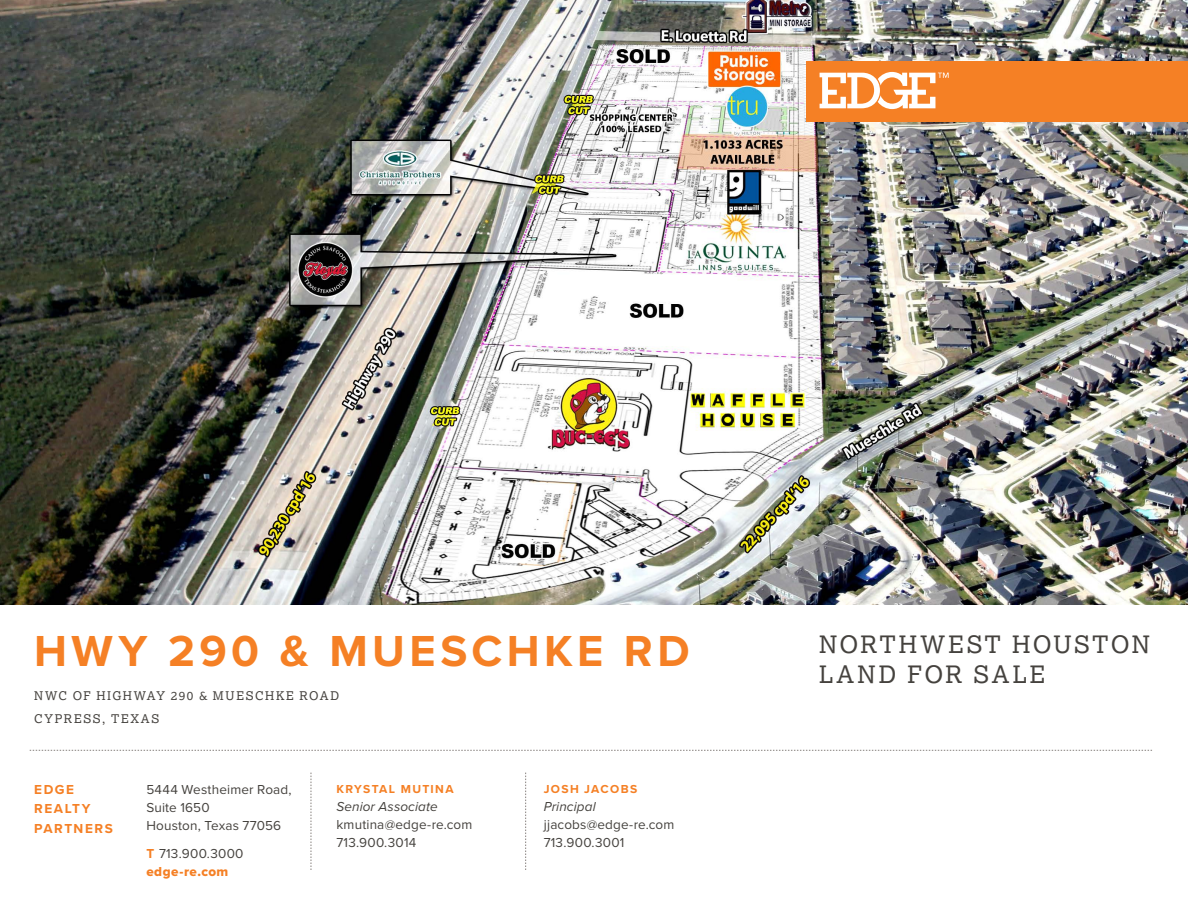
<style>
.page{position:relative;width:1188px;height:918px;background:#fff}
.page>*{position:absolute;margin:0;border:0;box-sizing:border-box;transform-origin:0 0}
.t1{font:700 45px "Proxima Nova";letter-spacing:.1em;color:#f58025}
.t2{font:24px/30px "Lexia";letter-spacing:.1em;color:#45423e}
.t3{font:13.5px/18px "Proxima Nova";letter-spacing:.015em;color:#45423e}
.t4{font:italic 13.5px "Proxima Nova";letter-spacing:.01em;color:#45423e}
.t5{font:700 13.5px/19.5px "Proxima Nova";letter-spacing:.115em;color:#f58025}
.t6{font:13.5px "Proxima Nova Extrabld";letter-spacing:.035em;color:#f58025}
.t7{font:12px/22.5px "Lexia";letter-spacing:.14em;color:#45423e}
.t8{font:700 12px "Proxima Nova";letter-spacing:.115em;color:#f58025}
.s1{font-weight:700;color:#f58025}
</style>
<div class="page">
<svg style="left:525px;top:773px;width:1px;height:97px"></svg>
<svg style="left:30px;top:750px;width:1122px;height:1px"></svg>
<svg style="left:311px;top:773px;width:1px;height:97px"></svg>
<img style="left:0;top:0;width:1188px;height:605px">
<div style="left:806px;top:62px;width:382px;height:60px;background:#f58025"></div>
<svg style="left:820px;top:72px;width:129px;height:37px"></svg>
<h1 class="t1" style="left:34px;top:624px;width:657px">HWY 290 &amp; MUESCHKE RD</h1>
<p class="t7" style="left:34px;top:684px;width:307px">NWC OF HIGHWAY 290 &amp; MUESCHKE ROAD<br>CYPRESS, TEXAS</p>
<p class="t5" style="left:34px;top:780px;width:80px">EDGE<br>REALTY<br>PARTNERS</p>
<p class="t3" style="left:146px;top:780px;width:147px">5444 Westheimer Road,<br>Suite 1650<br>Houston, Texas 77056</p>
<p class="t3" style="left:146px;top:845px;width:99px"><span class="s1">T</span> 713.900.3000</p>
<p class="t6" style="left:146px;top:864px;width:84px">edge-re.com</p>
<p class="t8" style="left:336px;top:782px;width:119px">KRYSTAL MUTINA</p>
<p class="t4" style="left:336px;top:798px;width:103px">Senior Associate</p>
<p class="t3" style="left:336px;top:816px;width:137px">kmutina@edge-re.com<br>713.900.3014</p>
<p class="t8" style="left:544px;top:782px;width:95px">JOSH JACOBS</p>
<p class="t4" style="left:544px;top:798px;width:53px">Principal</p>
<p class="t3" style="left:544px;top:816px;width:132px">jjacobs@edge-re.com<br>713.900.3001</p>
<h2 class="t2" style="left:819px;top:629px;width:332px">NORTHWEST HOUSTON<br>LAND FOR SALE</h2>
</div>
